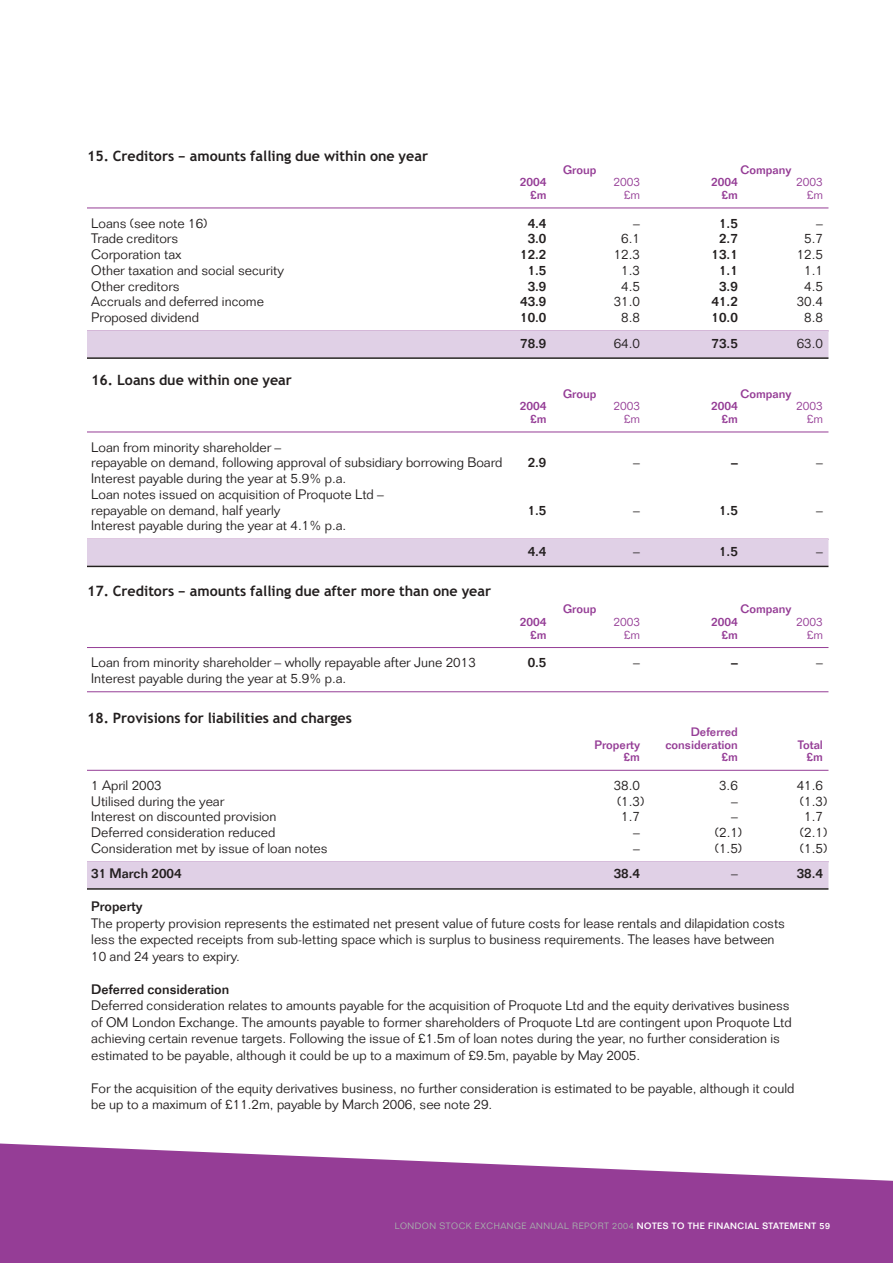
<style>
.page{position:relative;width:893px;height:1263px;background:#fff}
.page>*{position:absolute;margin:0;border:0;box-sizing:border-box;transform-origin:0 0}
.t1{font:700 14.25px "Trebuchet MS";color:#231f1f}
.t2{font:300 13.5px/16.5px "Folio";color:#231f1f}
.t3{font:500 13.5px "Folio";color:#231f1f}
.t4{font:500 12px "Folio";color:#953d96}
.t5{font:300 12px "Folio";color:#953d96}
.t6{font:300 9px "Folio";letter-spacing:.055em;color:#a7b4ad}
.s1{font-weight:500;color:#fff}
</style>
<div class="page">
<svg style="left:0;top:1143px;width:892px;height:120px;fill:#953d96"></svg>
<hr style="left:87px;top:208px;width:741px;height:1px;background:#953d96">
<div style="left:87px;top:330px;width:741px;height:27px;background:#e0d0e6"></div>
<hr style="left:87px;top:357px;width:741px;height:2px;background:#231f1f">
<hr style="left:87px;top:432px;width:741px;height:1px;background:#953d96">
<div style="left:87px;top:539px;width:741px;height:27px;background:#e0d0e6"></div>
<hr style="left:87px;top:566px;width:741px;height:1px;background:#231f1f">
<hr style="left:87px;top:647px;width:741px;height:1px;background:#953d96">
<hr style="left:87px;top:691px;width:741px;height:1px;background:#953d96">
<hr style="left:87px;top:770px;width:741px;height:1px;background:#953d96">
<div style="left:87px;top:861px;width:741px;height:27px;background:#e0d0e6"></div>
<hr style="left:87px;top:888px;width:741px;height:2px;background:#231f1f">
<p class="t1" style="left:87px;top:150px;width:342px">15. Creditors – amounts falling due within one year</p>
<p class="t4" style="left:563px;top:165px;width:35px">Group</p>
<p class="t4" style="left:740px;top:165px;width:52px">Company</p>
<p class="t4" style="left:519px;top:178px;width:28px">2004</p>
<p class="t5" style="left:613px;top:178px;width:28px">2003</p>
<p class="t4" style="left:711px;top:178px;width:28px">2004</p>
<p class="t5" style="left:796px;top:178px;width:28px">2003</p>
<p class="t4" style="left:530px;top:191px;width:18px">£m</p>
<p class="t5" style="left:623px;top:191px;width:18px">£m</p>
<p class="t4" style="left:721px;top:191px;width:18px">£m</p>
<p class="t5" style="left:806px;top:191px;width:18px">£m</p>
<p class="t2" style="left:91px;top:216px;width:118px">Loans (see note 16)</p>
<p class="t3" style="left:527px;top:218px;width:20px">4.4</p>
<p class="t2" style="left:633px;top:216px;width:8px">–</p>
<p class="t3" style="left:719px;top:218px;width:20px">1.5</p>
<p class="t2" style="left:816px;top:216px;width:8px">–</p>
<p class="t2" style="left:91px;top:232px;width:88px">Trade creditors</p>
<p class="t3" style="left:527px;top:234px;width:20px">3.0</p>
<p class="t2" style="left:621px;top:232px;width:20px">6.1</p>
<p class="t3" style="left:719px;top:234px;width:20px">2.7</p>
<p class="t2" style="left:804px;top:232px;width:20px">5.7</p>
<p class="t2" style="left:91px;top:248px;width:92px">Corporation tax</p>
<p class="t3" style="left:520px;top:249px;width:28px">12.2</p>
<p class="t2" style="left:613px;top:248px;width:28px">12.3</p>
<p class="t3" style="left:711px;top:249px;width:28px">13.1</p>
<p class="t2" style="left:796px;top:248px;width:28px">12.5</p>
<p class="t2" style="left:91px;top:263px;width:194px">Other taxation and social security</p>
<p class="t3" style="left:527px;top:265px;width:20px">1.5</p>
<p class="t2" style="left:621px;top:263px;width:20px">1.3</p>
<p class="t3" style="left:719px;top:265px;width:20px">1.1</p>
<p class="t2" style="left:804px;top:263px;width:20px">1.1</p>
<p class="t2" style="left:91px;top:279px;width:90px">Other creditors</p>
<p class="t3" style="left:527px;top:281px;width:20px">3.9</p>
<p class="t2" style="left:621px;top:279px;width:20px">4.5</p>
<p class="t3" style="left:719px;top:281px;width:20px">3.9</p>
<p class="t2" style="left:804px;top:279px;width:20px">4.5</p>
<p class="t2" style="left:91px;top:295px;width:174px">Accruals and deferred income</p>
<p class="t3" style="left:520px;top:297px;width:28px">43.9</p>
<p class="t2" style="left:613px;top:295px;width:28px">31.0</p>
<p class="t3" style="left:711px;top:297px;width:28px">41.2</p>
<p class="t2" style="left:796px;top:295px;width:28px">30.4</p>
<p class="t2" style="left:91px;top:311px;width:109px">Proposed dividend</p>
<p class="t3" style="left:520px;top:312px;width:28px">10.0</p>
<p class="t2" style="left:621px;top:311px;width:20px">8.8</p>
<p class="t3" style="left:711px;top:312px;width:28px">10.0</p>
<p class="t2" style="left:804px;top:311px;width:20px">8.8</p>
<p class="t3" style="left:520px;top:338px;width:28px">78.9</p>
<p class="t2" style="left:613px;top:336px;width:28px">64.0</p>
<p class="t3" style="left:711px;top:338px;width:28px">73.5</p>
<p class="t2" style="left:796px;top:336px;width:28px">63.0</p>
<p class="t1" style="left:91px;top:374px;width:202px">16. Loans due within one year</p>
<p class="t4" style="left:563px;top:389px;width:35px">Group</p>
<p class="t4" style="left:740px;top:389px;width:52px">Company</p>
<p class="t4" style="left:519px;top:402px;width:28px">2004</p>
<p class="t5" style="left:613px;top:402px;width:28px">2003</p>
<p class="t4" style="left:711px;top:402px;width:28px">2004</p>
<p class="t5" style="left:796px;top:402px;width:28px">2003</p>
<p class="t4" style="left:530px;top:415px;width:18px">£m</p>
<p class="t5" style="left:623px;top:415px;width:18px">£m</p>
<p class="t4" style="left:721px;top:415px;width:18px">£m</p>
<p class="t5" style="left:806px;top:415px;width:18px">£m</p>
<p class="t2" style="left:91px;top:441px;width:412px;line-height:15.8px">Loan from minority shareholder –<br>repayable on demand, following approval of subsidiary borrowing Board</p>
<p class="t3" style="left:527px;top:458px;width:20px">2.9</p>
<p class="t2" style="left:633px;top:456px;width:8px">–</p>
<p class="t3" style="left:731px;top:458px;width:8px">–</p>
<p class="t2" style="left:816px;top:456px;width:8px">–</p>
<p class="t2" style="left:91px;top:472px;width:294px;line-height:15.8px">Interest payable during the year at 5.9% p.a.<br>Loan notes issued on acquisition of Proquote Ltd – repayable on demand, half yearly</p>
<p class="t2" style="left:91px;top:519px;width:256px">Interest payable during the year at 4.1% p.a.</p>
<p class="t1" style="left:87px;top:585px;width:405px">17. Creditors – amounts falling due after more than one year</p>
<p class="t3" style="left:527px;top:505px;width:20px">1.5</p>
<p class="t2" style="left:633px;top:503px;width:8px">–</p>
<p class="t3" style="left:719px;top:505px;width:20px">1.5</p>
<p class="t2" style="left:816px;top:503px;width:8px">–</p>
<p class="t3" style="left:527px;top:546px;width:20px">4.4</p>
<p class="t2" style="left:633px;top:545px;width:8px">–</p>
<p class="t3" style="left:719px;top:546px;width:20px">1.5</p>
<p class="t2" style="left:816px;top:545px;width:8px">–</p>
<p class="t4" style="left:563px;top:605px;width:35px">Group</p>
<p class="t4" style="left:740px;top:605px;width:52px">Company</p>
<p class="t4" style="left:519px;top:617px;width:28px">2004</p>
<p class="t5" style="left:613px;top:617px;width:28px">2003</p>
<p class="t4" style="left:711px;top:617px;width:28px">2004</p>
<p class="t5" style="left:796px;top:617px;width:28px">2003</p>
<p class="t4" style="left:530px;top:630px;width:18px">£m</p>
<p class="t5" style="left:623px;top:630px;width:18px">£m</p>
<p class="t4" style="left:721px;top:630px;width:18px">£m</p>
<p class="t5" style="left:806px;top:630px;width:18px">£m</p>
<p class="t2" style="left:91px;top:656px;width:386px">Loan from minority shareholder – wholly repayable after June 2013</p>
<p class="t3" style="left:527px;top:658px;width:20px">0.5</p>
<p class="t2" style="left:633px;top:656px;width:8px">–</p>
<p class="t3" style="left:731px;top:658px;width:8px">–</p>
<p class="t2" style="left:816px;top:656px;width:8px">–</p>
<p class="t2" style="left:91px;top:672px;width:256px">Interest payable during the year at 5.9% p.a.</p>
<p class="t1" style="left:87px;top:713px;width:266px">18. Provisions for liabilities and charges</p>
<p class="t4" style="left:690px;top:727px;width:49px">Deferred</p>
<p class="t4" style="left:594px;top:740px;width:47px">Property</p>
<p class="t4" style="left:665px;top:740px;width:74px">consideration</p>
<p class="t4" style="left:797px;top:740px;width:27px">Total</p>
<p class="t4" style="left:623px;top:753px;width:18px">£m</p>
<p class="t4" style="left:721px;top:753px;width:18px">£m</p>
<p class="t4" style="left:806px;top:753px;width:18px">£m</p>
<p class="t2" style="left:91px;top:779px;width:72px">1 April 2003</p>
<p class="t2" style="left:613px;top:779px;width:28px">38.0</p>
<p class="t2" style="left:719px;top:779px;width:20px">3.6</p>
<p class="t2" style="left:796px;top:779px;width:28px">41.6</p>
<p class="t2" style="left:91px;top:794px;width:134px">Utilised during the year</p>
<p class="t2" style="left:617px;top:794px;width:29px">(1.3)</p>
<p class="t2" style="left:731px;top:794px;width:8px">–</p>
<p class="t2" style="left:800px;top:794px;width:29px">(1.3)</p>
<p class="t2" style="left:91px;top:810px;width:187px">Interest on discounted provision</p>
<p class="t2" style="left:621px;top:810px;width:20px">1.7</p>
<p class="t2" style="left:731px;top:810px;width:8px">–</p>
<p class="t2" style="left:804px;top:810px;width:20px">1.7</p>
<p class="t2" style="left:91px;top:826px;width:185px">Deferred consideration reduced</p>
<p class="t2" style="left:633px;top:826px;width:8px">–</p>
<p class="t2" style="left:715px;top:826px;width:29px">(2.1)</p>
<p class="t2" style="left:800px;top:826px;width:29px">(2.1)</p>
<p class="t2" style="left:91px;top:842px;width:238px">Consideration met by issue of loan notes</p>
<p class="t2" style="left:633px;top:842px;width:8px">–</p>
<p class="t2" style="left:715px;top:842px;width:29px">(1.5)</p>
<p class="t2" style="left:800px;top:842px;width:29px">(1.5)</p>
<p class="t3" style="left:91px;top:869px;width:92px">31 March 2004</p>
<p class="t3" style="left:613px;top:869px;width:28px">38.4</p>
<p class="t2" style="left:731px;top:867px;width:8px">–</p>
<p class="t3" style="left:796px;top:869px;width:28px">38.4</p>
<p class="t3" style="left:91px;top:902px;width:53px">Property</p>
<p class="t2" style="left:91px;top:917px;width:695px">The property provision represents the estimated net present value of future costs for lease rentals and dilapidation costs less the expected receipts from sub-letting space which is surplus to business requirements. The leases have between<br>10 and 24 years to expiry.</p>
<p class="t3" style="left:91px;top:984px;width:139px">Deferred consideration</p>
<p class="t2" style="left:91px;top:999px;width:702px">Deferred consideration relates to amounts payable for the acquisition of Proquote Ltd and the equity derivatives business of OM London Exchange. The amounts payable to former shareholders of Proquote Ltd are contingent upon Proquote Ltd achieving certain revenue targets. Following the issue of £1.5m of loan notes during the year, no further consideration is estimated to be payable, although it could be up to a maximum of £9.5m, payable by May 2005.</p>
<p class="t2" style="left:91px;top:1082px;width:704px">For the acquisition of the equity derivatives business, no further consideration is estimated to be payable, although it could be up to a maximum of £11.2m, payable by March 2006, see note 29.</p>
<p class="t6" style="left:395px;top:1222px;width:437px">LONDON STOCK EXCHANGE ANNUAL REPORT 2004 <span class="s1">NOTES TO THE FINANCIAL STATEMENT 59</span></p>
</div>
